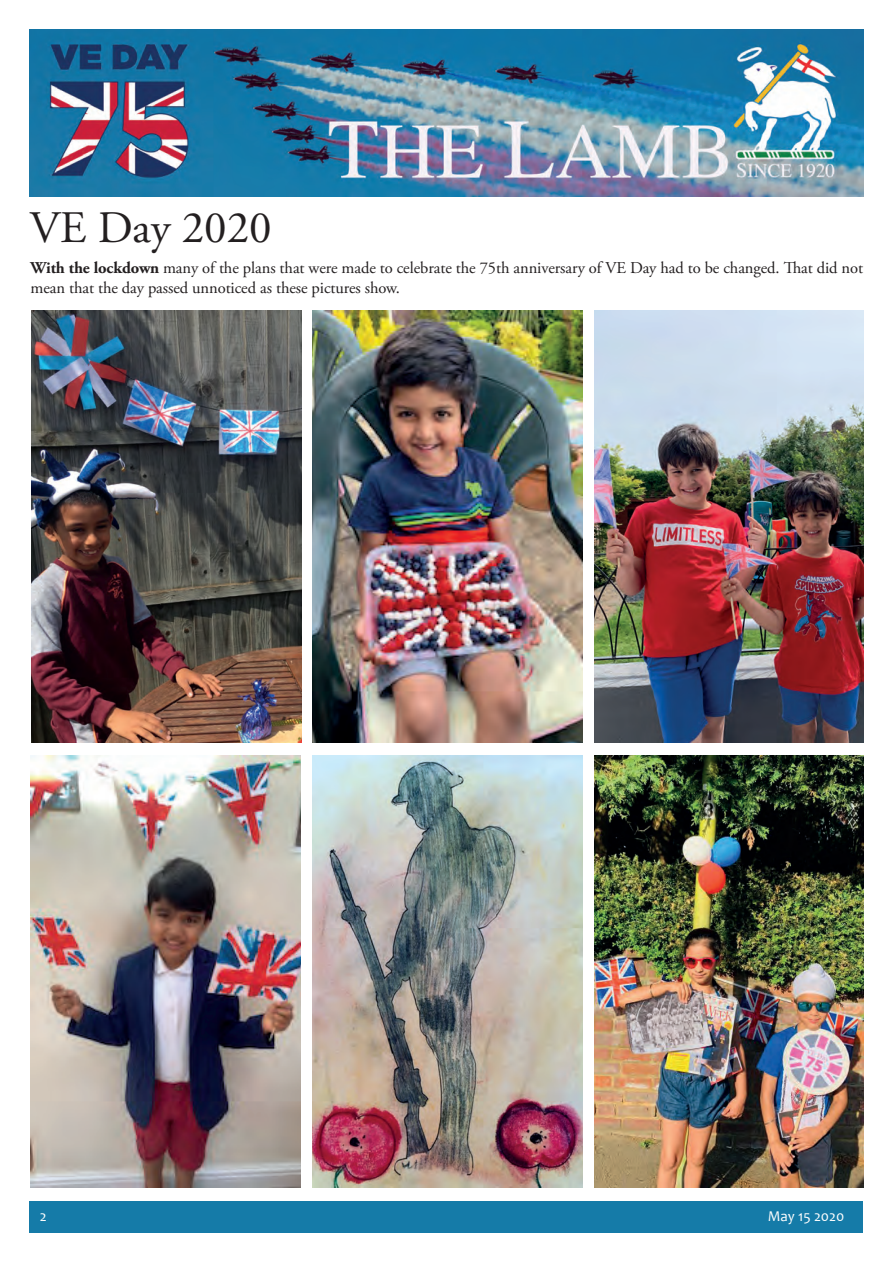
<style>
.page{position:relative;width:893px;height:1263px;background:#fff}
.page>*{position:absolute;margin:0;border:0;box-sizing:border-box;transform-origin:0 0}
.t1{font:45px "Adobe Garamond Pro";color:#231f20}
.t2{font:16.5px "Adobe Garamond Pro";letter-spacing:-.005em;color:#231f20}
.t3{font:15px "Candara";color:#fff}
.s1{font-weight:700}
</style>
<div class="page">
<div style="left:30px;top:1201px;width:833px;height:32px;background:#157ba8"></div>
<img style="left:30px;top:30px;width:833px;height:166px">
<img style="left:32px;top:310px;width:269px;height:432px">
<img style="left:313px;top:310px;width:269px;height:432px">
<img style="left:31px;top:755px;width:270px;height:432px">
<img style="left:313px;top:755px;width:269px;height:432px">
<img style="left:594px;top:310px;width:270px;height:432px">
<img style="left:594px;top:755px;width:270px;height:432px">
<h1 class="t1" style="left:30px;top:201px;width:243px">VE Day 2020</h1>
<p class="t2" style="left:30px;top:258px;width:751px"><span class="s1">With the lockdown</span> many of the plans that were made to celebrate the 75th anniversary of VE Day had to be changed.</p>
<p class="t2" style="left:801px;top:258px;width:64px">at did not</p>
<p class="t2" style="left:30px;top:278px;width:371px">mean that the day passed unnoticed as these pictures show.</p>
<p class="t3" style="left:40px;top:1206px;width:8px">2</p>
<p class="t3" style="left:768px;top:1206px;width:78px">May 15 2020</p>
</div>
